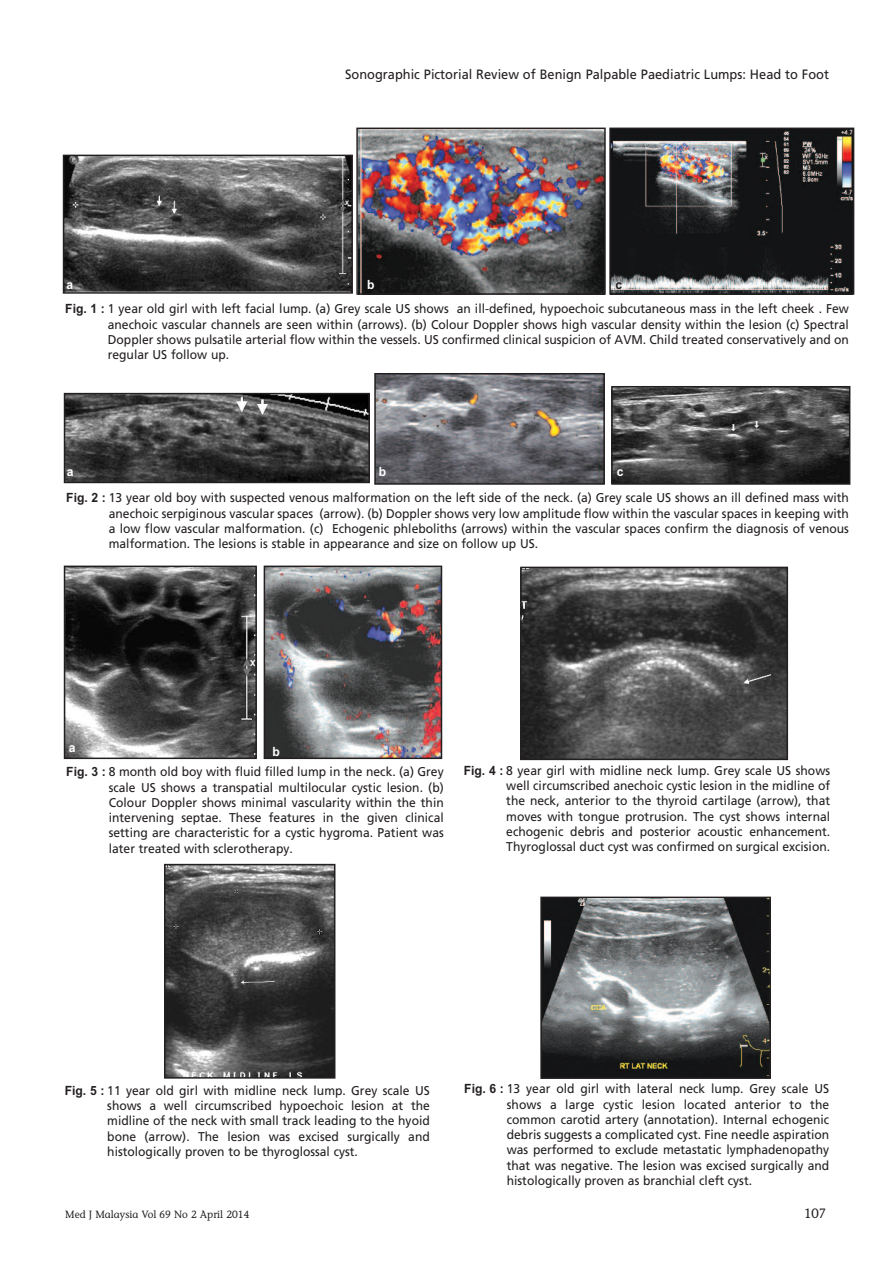
<style>
.page{position:relative;width:893px;height:1263px;background:#fff}
.page>*{position:absolute;margin:0;border:0;box-sizing:border-box;transform-origin:0 0}
.t1{font:13.5px "Frutiger LT Std";color:#231f20;scale:.95 1}
.t2{font:500 13.5px "Stone Informal Std";color:#231f20;scale:.95 1}
.t3{font:12.75px/15.3px "Frutiger LT Std";color:#231f20;text-align:justify;scale:.95 1}
.t4{font:700 12.75px "Arial";color:#fff;scale:.95 1}
.t5{font:700 12.75px "Arial";color:#231f20;scale:.95 1}
.t6{font:500 10.5px "Stone Informal Std";color:#231f20;scale:.95 1}
.s1{font-family:"Arial";font-weight:700}
</style>
<div class="page">
<img style="left:66px;top:158px;width:284px;height:133px">
<div style="left:63px;top:155px;width:290px;height:139px;border:2px solid #231f20"></div>
<img style="left:359px;top:131px;width:244px;height:161px">
<div style="left:356px;top:128px;width:250px;height:167px;border:2px solid #231f20"></div>
<img style="left:612px;top:131px;width:239px;height:161px">
<div style="left:609px;top:128px;width:245px;height:167px;border:2px solid #231f20"></div>
<img style="left:67px;top:396px;width:300px;height:84px">
<div style="left:64px;top:393px;width:306px;height:90px;border:2px solid #231f20"></div>
<img style="left:377px;top:376px;width:225px;height:106px">
<div style="left:374px;top:373px;width:231px;height:112px;border:2px solid #231f20"></div>
<img style="left:614px;top:389px;width:233px;height:93px">
<div style="left:611px;top:386px;width:239px;height:99px;border:2px solid #231f20"></div>
<img style="left:67px;top:569px;width:187px;height:187px">
<div style="left:64px;top:566px;width:193px;height:193px;border:2px solid #231f20"></div>
<img style="left:267px;top:569px;width:172px;height:187px">
<div style="left:264px;top:566px;width:178px;height:193px;border:2px solid #231f20"></div>
<img style="left:523px;top:570px;width:262px;height:187px">
<div style="left:520px;top:567px;width:268px;height:193px;border:2px solid #231f20"></div>
<img style="left:167px;top:867px;width:165px;height:209px">
<div style="left:164px;top:864px;width:171px;height:215px;border:2px solid #231f20"></div>
<img style="left:543px;top:900px;width:225px;height:176px">
<div style="left:540px;top:897px;width:231px;height:182px;border:2px solid #231f20"></div>
<p class="t1" style="left:345px;top:68px;width:511px">Sonographic Pictorial Review of Benign Palpable Paediatric Lumps: Head to Foot</p>
<p class="t4" style="left:66px;top:277px;width:9px">a</p>
<p class="t4" style="left:367px;top:277px;width:9px">b</p>
<p class="t5" style="left:616px;top:277px;width:9px">c</p>
<p class="t3" style="left:108px;top:302px;width:782px;text-indent:-43px"><span class="s1">Fig. 1 :</span> 1 year old girl with left facial lump. (a) Grey scale US shows an ill-defined, hypoechoic subcutaneous mass in the left cheek . Few anechoic vascular channels are seen within (arrows). (b) Colour Doppler shows high vascular density within the lesion (c) Spectral Doppler shows pulsatile arterial flow within the vessels. US confirmed clinical suspicion of AVM. Child treated conservatively and on regular US follow up.</p>
<p class="t4" style="left:67px;top:464px;width:9px">a</p>
<p class="t4" style="left:379px;top:464px;width:9px">b</p>
<p class="t4" style="left:617px;top:464px;width:9px">c</p>
<p class="t3" style="left:109px;top:491px;width:781px;text-indent:-43px"><span class="s1">Fig. 2 :</span> 13 year old boy with suspected venous malformation on the left side of the neck. (a) Grey scale US shows an ill defined mass with anechoic serpiginous vascular spaces (arrow). (b) Doppler shows very low amplitude flow within the vascular spaces in keeping with a low flow vascular malformation. (c) Echogenic phleboliths (arrows) within the vascular spaces confirm the diagnosis of venous malformation. The lesions is stable in appearance and size on follow up US.</p>
<p class="t4" style="left:69px;top:740px;width:9px">a</p>
<p class="t4" style="left:273px;top:744px;width:9px">b</p>
<p class="t3" style="left:109px;top:765px;width:354px;text-indent:-43px"><span class="s1">Fig. 3 :</span> 8 month old boy with fluid filled lump in the neck. (a) Grey scale US shows a transpatial multilocular cystic lesion. (b)<br>Colour Doppler shows minimal vascularity within the thin intervening septae. These features in the given clinical setting are characteristic for a cystic hygroma. Patient was later treated with sclerotherapy.</p>
<p class="t3" style="left:506px;top:763px;width:342px;text-indent:-43px"><span class="s1">Fig. 4 :</span> 8 year girl with midline neck lump. Grey scale US shows well circumscribed anechoic cystic lesion in the midline of the neck, anterior to the thyroid cartilage (arrow), that moves with tongue protrusion. The cyst shows internal echogenic debris and posterior acoustic enhancement.<br>Thyroglossal duct cyst was confirmed on surgical excision.</p>
<p class="t3" style="left:107px;top:1084px;width:341px;text-indent:-42px"><span class="s1">Fig. 5 :</span> 11 year old girl with midline neck lump. Grey scale US shows a well circumscribed hypoechoic lesion at the midline of the neck with small track leading to the hyoid bone (arrow). The lesion was excised surgically and histologically proven to be thyroglossal cyst.</p>
<p class="t3" style="left:507px;top:1082px;width:341px;text-indent:-43px"><span class="s1">Fig. 6 :</span> 13 year old girl with lateral neck lump. Grey scale US shows a large cystic lesion located anterior to the common carotid artery (annotation). Internal echogenic debris suggests a complicated cyst. Fine needle aspiration was performed to exclude metastatic lymphadenopathy that was negative. The lesion was excised surgically and histologically proven as branchial cleft cyst.</p>
<p class="t6" style="left:65px;top:1210px;width:195px">Med J Malaysia Vol 69 No 2 April 2014</p>
<p class="t2" style="left:804px;top:1207px;width:25px">107</p>
</div>
